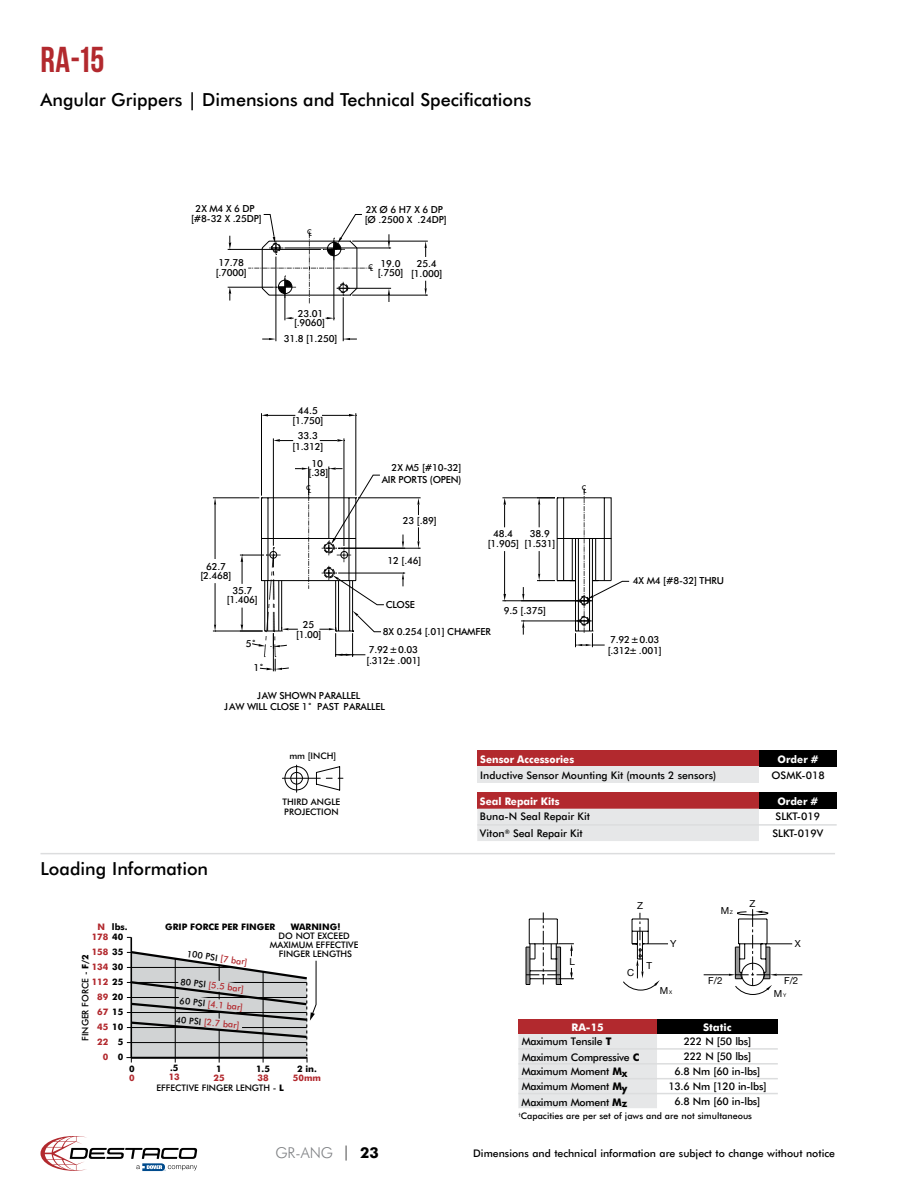
<style>
.page{position:relative;width:918px;height:1188px;background:#fff}
.page>*{position:absolute;margin:0;border:0;box-sizing:border-box;transform-origin:0 0}
.t1{font:36px "Bebas DSC";color:#b2292e}
.t2{font:500 18px "Futura BT";color:#000}
.t3{font:300 15px "Futura BT";color:#808285}
.t4{font:500 10.5px "Futura BT";color:#000}
.t5{font:500 10.5px "Futura BT";letter-spacing:-.02em;color:#000}
.t6{font:700 10.5px "Futura BT";color:#fff;scale:.95 1}
.t7{font:700 10.5px "Futura BT";color:#fff}
.t8{font:500 9.75px/9.1px "Futura BT";letter-spacing:-.02em;color:#000;text-align:center}
.t9{font:9.75px "Helvetica Neue";color:#000}
.t10{font:500 9px/9px "Futura BT";color:#000;text-align:center}
.t11{font:700 9px/15px "Futura BT";color:#b2292e;text-align:right}
.t12{font:700 9px "Futura BT";color:#000}
.t13{font:500 9px "Futura BT";color:#b2292e}
.t14{font:500 6.45px "Futura BT";letter-spacing:-.45em;color:#000}
.t15{font:5.1px "Helvetica Neue";color:#000}
.s1{color:#b2292e}
.s2{color:#000}
.s3{font-weight:700}
.s4{font-weight:700;color:#000}
</style>
<div class="page">
<hr style="left:213px;top:498px;width:46px;height:1px;background:#000">
<hr style="left:213px;top:631px;width:50px;height:1px;background:#000">
<hr style="left:215px;top:505px;width:1px;height:54px;background:#000">
<hr style="left:215px;top:583px;width:1px;height:42px;background:#000">
<svg style="left:214px;top:498px;width:2px;height:7px"></svg>
<svg style="left:214px;top:625px;width:2px;height:7px"></svg>
<hr style="left:228px;top:287px;width:46px;height:1px;background:#000">
<hr style="left:228px;top:249px;width:93px;height:1px;background:#000">
<svg style="left:229px;top:287px;width:2px;height:14px"></svg>
<svg style="left:229px;top:236px;width:2px;height:14px"></svg>
<svg style="left:240px;top:214px;width:390px;height:458px"></svg>
<hr style="left:131px;top:937px;width:1px;height:121px;background:#000">
<svg style="left:126px;top:950px;width:191px;height:113px"></svg>
<hr style="left:40px;top:853px;width:795px;height:1px;background:#dcddde">
<div style="left:518px;top:1019px;width:139px;height:15px;background:#b2292e"></div>
<div style="left:657px;top:1019px;width:121px;height:15px;background:#000"></div>
<svg style="left:518px;top:1034px;width:260px;height:74px"></svg>
<hr style="left:518px;top:1048px;width:139px;height:2px;background:#dcddde">
<hr style="left:657px;top:1048px;width:121px;height:2px;background:#dcddde">
<hr style="left:518px;top:1063px;width:139px;height:2px;background:#dcddde">
<hr style="left:657px;top:1063px;width:121px;height:2px;background:#dcddde">
<hr style="left:518px;top:1078px;width:139px;height:1px;background:#dcddde">
<hr style="left:657px;top:1078px;width:121px;height:1px;background:#dcddde">
<hr style="left:518px;top:1093px;width:139px;height:1px;background:#dcddde">
<hr style="left:657px;top:1093px;width:121px;height:1px;background:#dcddde">
<div style="left:477px;top:792px;width:282px;height:17px;background:#b2292e"></div>
<div style="left:759px;top:792px;width:78px;height:17px;background:#000"></div>
<div style="left:477px;top:809px;width:282px;height:32px;background:#e6e7e8"></div>
<hr style="left:477px;top:824px;width:282px;height:2px;background:#dcddde">
<hr style="left:759px;top:824px;width:78px;height:2px;background:#dcddde">
<svg style="left:525px;top:909px;width:277px;height:86px"></svg>
<div style="left:478px;top:751px;width:281px;height:16px;background:#b2292e"></div>
<div style="left:759px;top:751px;width:78px;height:16px;background:#000"></div>
<div style="left:478px;top:767px;width:281px;height:16px;background:#e6e7e8"></div>
<svg style="left:282px;top:764px;width:61px;height:28px"></svg>
<svg style="left:40px;top:1136px;width:157px;height:35px"></svg>
<h1 class="t1" style="left:40px;top:40px;width:65px">ra-15</h1>
<h2 class="t2" style="left:40px;top:88px;width:492px">Angular Grippers | Dimensions and Technical Specifications</h2>
<p class="t8" style="left:191px;top:203px;width:72px;line-height:10.4px">2X M4 X 6 DP [#8-32 X .25DP]</p>
<p class="t8" style="left:216px;top:258px;width:33px;text-align:left">17.78 [.7000]</p>
<p class="t14" style="left:307px;top:229px;width:6px">CL</p>
<p class="t8" style="left:294px;top:309px;width:33px">23.01 [.9060]</p>
<p class="t8" style="left:284px;top:334px;width:55px">31.8 [1.250]</p>
<p class="t8" style="left:365px;top:204px;width:83px;line-height:10.4px;text-align:left">2X Ø 6 H7 X 6 DP [Ø .2500 X .24DP]</p>
<p class="t8" style="left:378px;top:259px;width:27px;text-align:left">19.0 [.750]</p>
<p class="t14" style="left:369px;top:264px;width:6px">CL</p>
<p class="t8" style="left:411px;top:259px;width:33px">25.4 [1.000]</p>
<p class="t8" style="left:200px;top:561px;width:33px">62.7 [2.468]</p>
<p class="t8" style="left:227px;top:586px;width:33px">35.7 [1.406]</p>
<p class="t8" style="left:246px;top:638px;width:12px">5˚</p>
<p class="t8" style="left:253px;top:663px;width:12px">1˚</p>
<p class="t8" style="left:292px;top:406px;width:33px;line-height:10.2px">44.5 [1.750]</p>
<p class="t8" style="left:292px;top:431px;width:33px;line-height:10.2px">33.3 [1.312]</p>
<p class="t8" style="left:309px;top:459px;width:21px;text-align:left">10 [.38]</p>
<p class="t8" style="left:382px;top:462px;width:81px;line-height:11.6px;text-align:right">2X M5 [#10-32]<br>AIR PORTS (OPEN)</p>
<p class="t14" style="left:306px;top:485px;width:6px">CL</p>
<p class="t14" style="left:582px;top:485px;width:6px">CL</p>
<p class="t8" style="left:296px;top:620px;width:27px;line-height:9.8px">25 [1.00]</p>
<p class="t8" style="left:403px;top:515px;width:35px">23 [.89]</p>
<p class="t8" style="left:388px;top:556px;width:35px">12 [.46]</p>
<p class="t8" style="left:386px;top:600px;width:31px">CLOSE</p>
<p class="t8" style="left:488px;top:529px;width:33px;line-height:9.8px">48.4 [1.905]</p>
<p class="t8" style="left:524px;top:529px;width:33px;line-height:9.8px">38.9 [1.531]</p>
<p class="t8" style="left:504px;top:606px;width:44px">9.5 [.375]</p>
<p class="t8" style="left:383px;top:627px;width:109px">8X 0.254 [.01] CHAMFER</p>
<p class="t8" style="left:633px;top:576px;width:92px">4X M4 [#8-32] THRU</p>
<p class="t8" style="left:610px;top:635px;width:51px">7.92 ±0.03</p>
<p class="t8" style="left:369px;top:645px;width:51px">7.92 ±0.03</p>
<p class="t8" style="left:608px;top:646px;width:55px">[.312 ± .001]</p>
<p class="t8" style="left:366px;top:656px;width:55px">[.312 ± .001]</p>
<p class="t8" style="left:224px;top:689px;width:162px;line-height:11.4px;text-align:left;text-indent:33px">JAW SHOWN PARALLEL<br>JAW WILL CLOSE 1˚ PAST PARALLEL</p>
<p class="t10" style="left:289px;top:751px;width:48px">mm [INCH]</p>
<h2 class="t2" style="left:40px;top:857px;width:169px">Loading Information</h2>
<p class="t10" style="left:283px;top:797px;width:59px;line-height:9.6px;text-align:left">THIRD ANGLE<br>PROJECTION</p>
<p class="t12" style="left:98px;top:922px;width:32px"><span class="s1">N</span> lbs.</p>
<p class="t11" style="left:92px;top:930px;width:33px">178 <span class="s2">40<br></span>158 <span class="s2">35<br></span>134 <span class="s2">30<br></span>112 <span class="s2">25<br></span>89 <span class="s2">20<br></span>67 <span class="s2">15<br></span>45 <span class="s2">10<br>5<br>0</span></p>
<p class="t10" style="left:81px;top:1041px;width:88px;rotate:-90deg">FINGER FORCE - <span class="s3">F/2</span></p>
<p class="t11" style="left:97px;top:1035px;width:13px">22<br>0</p>
<p class="t12" style="left:129px;top:1063px;width:7px">0</p>
<p class="t11" style="left:129px;top:1070px;width:7px">0</p>
<p class="t12" style="left:291px;top:921px;width:51px">WARNING!</p>
<p class="t10" style="left:270px;top:931px;width:90px">DO NOT EXCEED<br>MAXIMUM EFFECTIVE<br>FINGER LENGTHS</p>
<p class="t12" style="left:165px;top:921px;width:111px">GRIP FORCE PER FINGER</p>
<p class="t10" style="left:188px;top:949px;width:63px;rotate:8deg">100 PSI <span class="s1">[7 bar]</span></p>
<p class="t13" style="left:181px;top:976px;width:65px;rotate:7deg"><span class="s2">80 PSI</span> [5.5 bar]</p>
<p class="t13" style="left:180px;top:995px;width:65px;rotate:6deg"><span class="s2">60 PSI</span> [4.1 bar]</p>
<p class="t13" style="left:176px;top:1014px;width:65px;rotate:5deg"><span class="s2">40 PSI</span> [2.7 bar]</p>
<p class="t12" style="left:170px;top:1063px;width:10px">.5</p>
<p class="t11" style="left:169px;top:1070px;width:13px">13</p>
<p class="t12" style="left:216px;top:1063px;width:7px">1</p>
<p class="t11" style="left:214px;top:1070px;width:13px">25</p>
<p class="t12" style="left:256px;top:1063px;width:15px">1.5</p>
<p class="t11" style="left:257px;top:1070px;width:13px">38</p>
<p class="t12" style="left:297px;top:1063px;width:21px">2 in.</p>
<p class="t11" style="left:293px;top:1070px;width:30px">50mm</p>
<p class="t10" style="left:156px;top:1083px;width:129px">EFFECTIVE FINGER LENGTH - <span class="s3">L</span></p>
<p class="t6" style="left:480px;top:753px;width:100px">Sensor Accessories</p>
<p class="t6" style="left:778px;top:753px;width:45px">Order #</p>
<p class="t4" style="left:480px;top:769px;width:238px">Inductive Sensor Mounting Kit (mounts 2 sensors)</p>
<p class="t4" style="left:772px;top:769px;width:55px">OSMK-018</p>
<p class="t6" style="left:480px;top:795px;width:85px">Seal Repair Kits</p>
<p class="t6" style="left:777px;top:795px;width:45px">Order #</p>
<p class="t4" style="left:480px;top:810px;width:111px">Buna-N Seal Repair Kit</p>
<p class="t4" style="left:776px;top:810px;width:46px">SLKT-019</p>
<p class="t4" style="left:480px;top:827px;width:104px">Viton<sup>®</sup> Seal Repair Kit</p>
<p class="t4" style="left:772px;top:827px;width:52px">SLKT-019V</p>
<p class="t9" style="left:570px;top:956px;width:7px">L</p>
<p class="t9" style="left:637px;top:900px;width:7px">Z</p>
<p class="t9" style="left:627px;top:966px;width:9px">C</p>
<p class="t9" style="left:647px;top:959px;width:7px">T</p>
<p class="t9" style="left:670px;top:938px;width:8px">Y</p>
<p class="t9" style="left:660px;top:985px;width:10px">M</p>
<p class="t15" style="left:669px;top:989px;width:5px">X</p>
<p class="t9" style="left:721px;top:904px;width:10px">M</p>
<p class="t15" style="left:730px;top:909px;width:5px">Z</p>
<p class="t9" style="left:750px;top:898px;width:7px">Z</p>
<p class="t9" style="left:795px;top:938px;width:7px">X</p>
<p class="t9" style="left:708px;top:975px;width:16px">F/2</p>
<p class="t9" style="left:784px;top:975px;width:16px">F/2</p>
<p class="t9" style="left:774px;top:988px;width:10px">M</p>
<p class="t15" style="left:783px;top:992px;width:5px">Y</p>
<p class="t7" style="left:572px;top:1021px;width:34px">RA-15</p>
<p class="t7" style="left:703px;top:1021px;width:30px">Static</p>
<p class="t5" style="left:522px;top:1035px;width:91px">Maximum Tensile <span class="s3">T</span></p>
<p class="t4" style="left:684px;top:1035px;width:69px">222 N [50 lbs]</p>
<p class="t5" style="left:522px;top:1050px;width:119px">Maximum Compressive <span class="s3">C</span></p>
<p class="t4" style="left:684px;top:1050px;width:69px">222 N [50 lbs]</p>
<p class="t5" style="left:522px;top:1065px;width:107px">Maximum Moment <span class="s3">Mx</span></p>
<p class="t4" style="left:674px;top:1065px;width:87px">6.8 Nm [60 in-lbs]</p>
<p class="t5" style="left:522px;top:1080px;width:107px">Maximum Moment <span class="s3">My</span></p>
<p class="t5" style="left:668px;top:1080px;width:100px">13.6 Nm [120 in-lbs]</p>
<p class="t5" style="left:522px;top:1095px;width:107px">Maximum Moment <span class="s3">Mz</span></p>
<p class="t4" style="left:674px;top:1095px;width:87px">6.8 Nm [60 in-lbs]</p>
<p class="t10" style="left:518px;top:1111px;width:235px"><sup>†</sup>Capacities are per set of jaws and are not simultaneous</p>
<h3 class="t3" style="left:275px;top:1144px;width:105px">GR-ANG <span class="s2">|</span> <span class="s4">23</span></h3>
<p class="t4" style="left:473px;top:1147px;width:363px">Dimensions and technical information are subject to change without notice</p>
</div>
